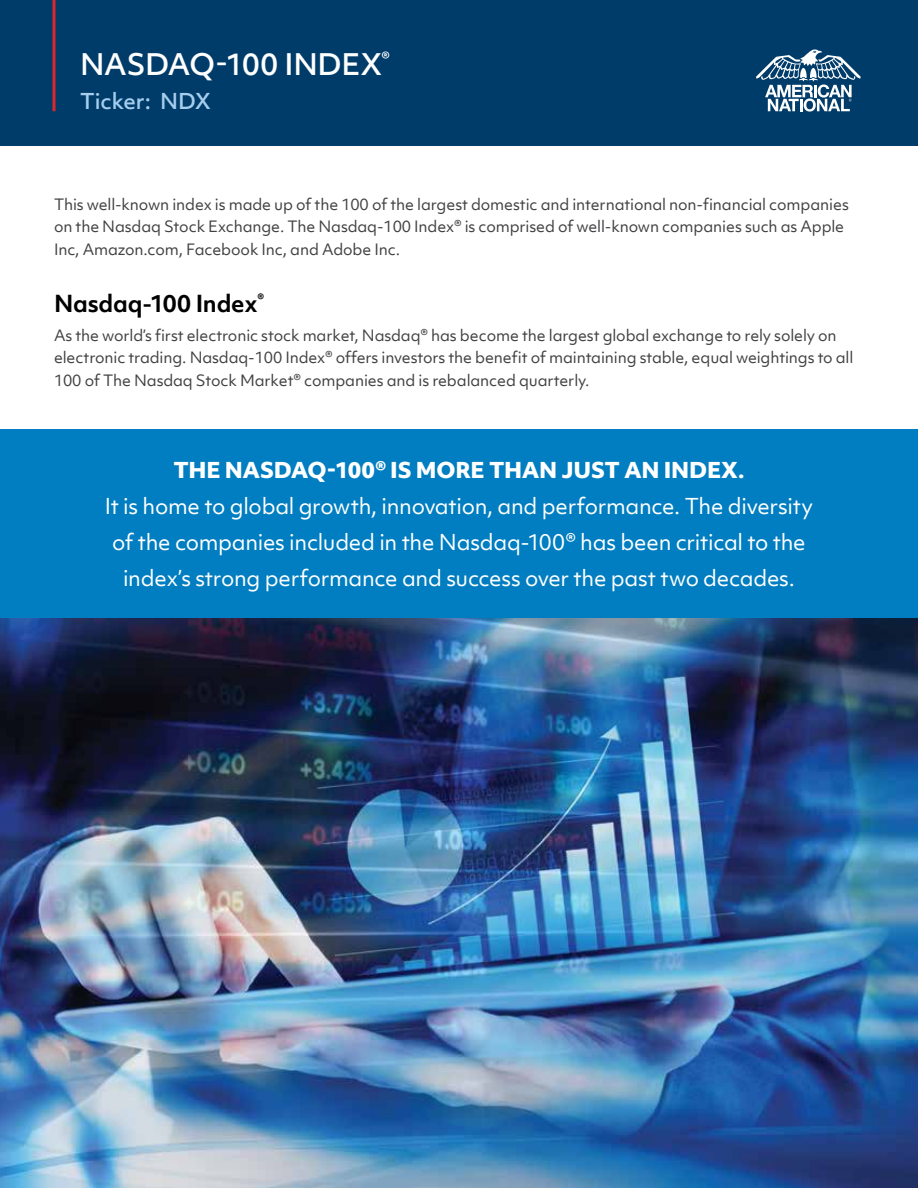
<style>
.page{position:relative;width:918px;height:1188px;background:#fff}
.page>*{position:absolute;margin:0;border:0;box-sizing:border-box;transform-origin:0 0}
.t1{font:500 28.5px "Objektiv Mk 1";letter-spacing:-.01em;color:#fff}
.t2{font:700 22.5px "Objektiv Mk 1";letter-spacing:-.01em;color:#000}
.t3{font:21px/36px "Objektiv Mk 1";letter-spacing:-.015em;color:#fff;text-align:center}
.t4{font:800 21px "Objektiv Mk 1";letter-spacing:-.01em;color:#fff}
.t5{font:500 21px "Objektiv Mk 1";letter-spacing:-.005em;color:#a5cded}
.t6{font:15px/22.5px "Objektiv Mk 1";letter-spacing:-.01em;color:#414042}
</style>
<div class="page">
<img style="left:0;top:618px;width:918px;height:570px">
<div style="left:0;top:0;width:918px;height:146px;background:#003c6a"></div>
<svg style="left:52px;top:0;width:4px;height:111px"></svg>
<svg style="left:756px;top:49px;width:105px;height:63px"></svg>
<div style="left:0;top:429px;width:918px;height:189px;background:#007ec1"></div>
<h1 class="t1" style="left:80px;top:44px;width:311px">NASDAQ-100 INDEX<sup>®</sup></h1>
<h3 class="t5" style="left:80px;top:86px;width:132px">Ticker: NDX</h3>
<p class="t6" style="left:54px;top:193px;width:796px">This well-known index is made up of the 100 of the largest domestic and international non-financial companies on the Nasdaq Stock Exchange. The Nasdaq-100 Index® is comprised of well-known companies such as Apple<br>Inc, Amazon.com, Facebook Inc, and Adobe Inc.</p>
<h2 class="t2" style="left:54px;top:287px;width:212px">Nasdaq-100 Index<sup>®</sup></h2>
<p class="t6" style="left:54px;top:324px;width:801px">As the world’s first electronic stock market, Nasdaq® has become the largest global exchange to rely solely on electronic trading. Nasdaq-100 Index® offers investors the benefit of maintaining stable, equal weightings to all<br>100 of The Nasdaq Stock Market® companies and is rebalanced quarterly.</p>
<h3 class="t4" style="left:173px;top:455px;width:573px">THE NASDAQ-100® IS MORE THAN JUST AN INDEX.</h3>
<h3 class="t3" style="left:105px;top:488px;width:710px">It is home to global growth, innovation, and performance. The diversity of the companies included in the Nasdaq-100® has been critical to the index’s strong performance and success over the past two decades.</h3>
</div>
